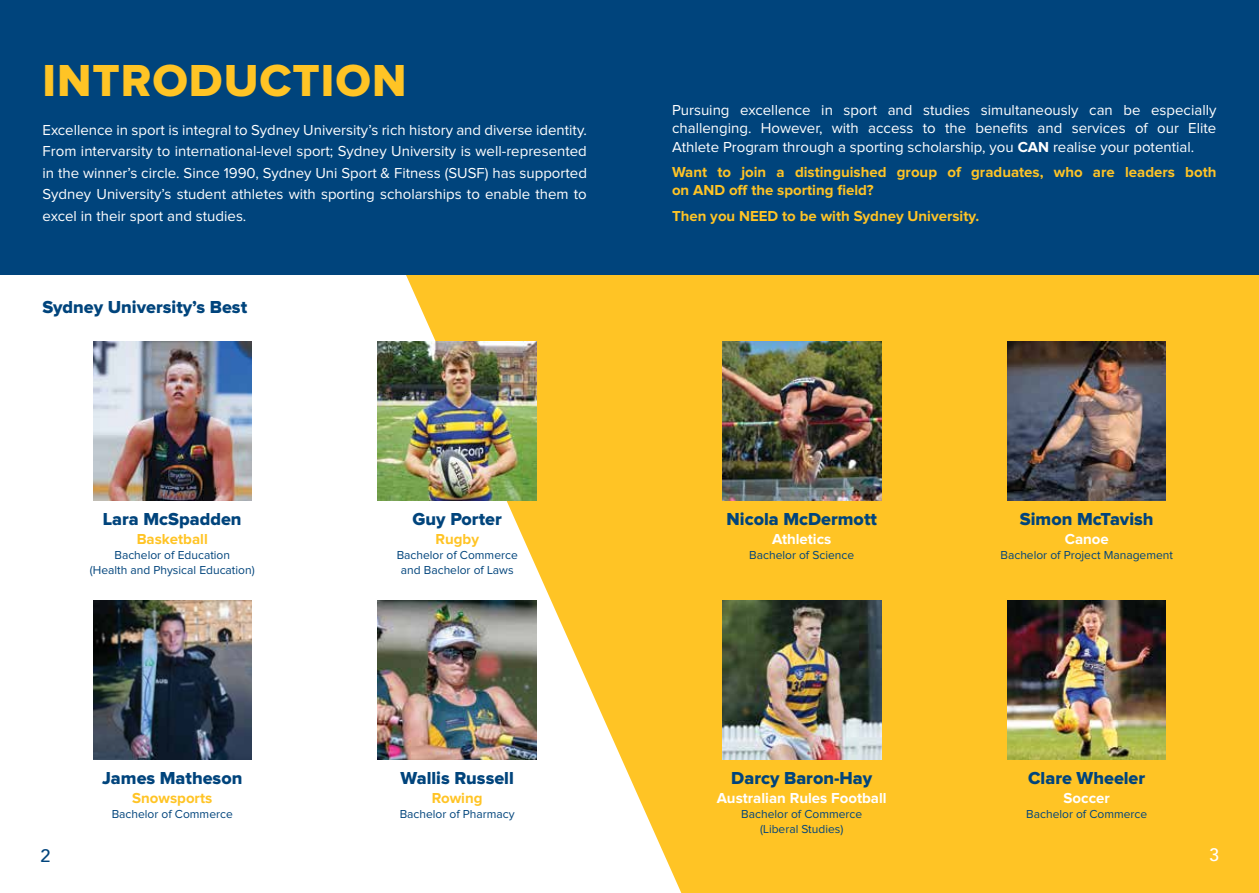
<style>
.page{position:relative;width:1259px;height:893px;background:#fff}
.page>*{position:absolute;margin:0;border:0;box-sizing:border-box;transform-origin:0 0}
.t1{font:46.5px "Proxima Nova Extrabld";letter-spacing:.02em;color:#ffc425}
.t2{font:18px "Proxima Nova Extrabld";color:#00447c}
.t3{font:500 18px "Avenir";color:#00447c}
.t4{font:500 18px "Avenir";color:#fff}
.t5{font:15px/21.5px "Proxima Nova";color:#fff;text-align:justify}
.t6{font:700 15px/18.5px "Proxima Nova";color:#ffc425}
.t7{font:700 15px "Proxima Nova";color:#fff}
.t8{font:12px/15px "Proxima Nova";color:#00447c;text-align:center}
.s1{font-weight:700}
</style>
<div class="page">
<svg style="left:406px;top:275px;width:853px;height:618px;background:#fdcb43"></svg>
<div style="left:0;top:0;width:1259px;height:275px;background:#00447c"></div>
<img style="left:93px;top:601px;width:158px;height:158px">
<img style="left:1007px;top:601px;width:159px;height:158px">
<img style="left:93px;top:342px;width:158px;height:158px">
<img style="left:722px;top:342px;width:159px;height:158px">
<img style="left:378px;top:601px;width:158px;height:158px">
<img style="left:722px;top:601px;width:159px;height:158px">
<img style="left:378px;top:342px;width:158px;height:158px">
<img style="left:1007px;top:342px;width:159px;height:158px">
<h1 class="t1" style="left:43px;top:60px;width:365px">INTRODUCTION</h1>
<p class="t5" style="left:43px;top:120px;width:546px">Excellence in sport is integral to Sydney University’s rich history and diverse identity.<br>From intervarsity to international-level sport; Sydney University is well-represented in the winner’s circle. Since 1990, Sydney Uni Sport &amp; Fitness (SUSF) has supported Sydney University’s student athletes with sporting scholarships to enable them to excel in their sport and studies.</p>
<p class="t2" style="left:43px;top:299px;width:206px">Sydney University’s Best</p>
<p class="t2" style="left:103px;top:511px;width:140px">Lara McSpadden</p>
<p class="t6" style="left:137px;top:531px;width:73px">Basketball</p>
<p class="t8" style="left:90px;top:548px;width:166px">Bachelor of Education<br>(Health and Physical Education)</p>
<p class="t2" style="left:102px;top:770px;width:142px">James Matheson</p>
<p class="t6" style="left:132px;top:790px;width:82px">Snowsports</p>
<p class="t8" style="left:112px;top:807px;width:123px">Bachelor of Commerce</p>
<p class="t2" style="left:413px;top:511px;width:91px">Guy Porter</p>
<p class="t6" style="left:435px;top:531px;width:45px">Rugby</p>
<p class="t8" style="left:397px;top:548px;width:123px">Bachelor of Commerce and Bachelor of Laws</p>
<p class="t2" style="left:401px;top:770px;width:115px">Wallis Russell</p>
<p class="t6" style="left:432px;top:790px;width:52px">Rowing</p>
<p class="t8" style="left:400px;top:807px;width:117px">Bachelor of Pharmacy</p>
<p class="t5" style="left:672px;top:101px;width:546px;line-height:18.5px">Pursuing excellence in sport and studies simultaneously can be especially challenging. However, with access to the benefits and services of our Elite Athlete Program through a sporting scholarship, you <span class="s1">CAN</span> realise your potential.</p>
<p class="t6" style="left:672px;top:163px;width:546px">Want to join a distinguished group of graduates, who are leaders both on AND off the sporting field?</p>
<p class="t6" style="left:672px;top:207px;width:309px">Then you NEED to be with Sydney University.</p>
<p class="t2" style="left:726px;top:511px;width:152px">Nicola McDermott</p>
<p class="t7" style="left:772px;top:533px;width:61px">Athletics</p>
<p class="t8" style="left:749px;top:548px;width:107px">Bachelor of Science</p>
<p class="t2" style="left:731px;top:770px;width:142px">Darcy Baron-Hay</p>
<p class="t7" style="left:717px;top:792px;width:171px">Australian Rules Football</p>
<p class="t8" style="left:741px;top:807px;width:123px">Bachelor of Commerce (Liberal Studies)</p>
<p class="t2" style="left:1020px;top:511px;width:135px">Simon McTavish</p>
<p class="t7" style="left:1064px;top:533px;width:46px">Canoe</p>
<p class="t8" style="left:1000px;top:548px;width:174px">Bachelor of Project Management</p>
<p class="t2" style="left:1028px;top:770px;width:119px">Clare Wheeler</p>
<p class="t7" style="left:1063px;top:792px;width:48px">Soccer</p>
<p class="t8" style="left:1026px;top:807px;width:123px">Bachelor of Commerce</p>
<p class="t3" style="left:40px;top:840px;width:12px">2</p>
<p class="t4" style="left:1209px;top:839px;width:12px">3</p>
</div>
